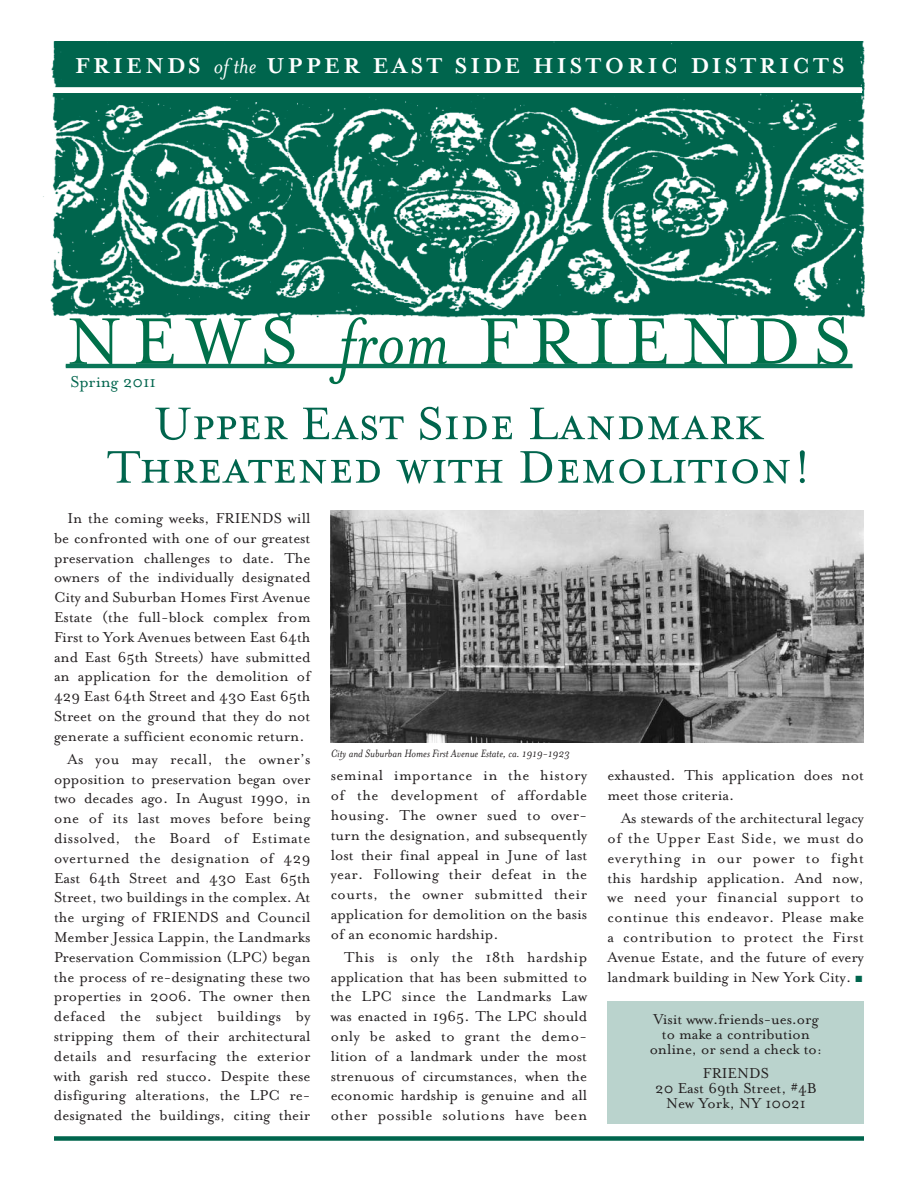
<style>
.page{position:relative;width:918px;height:1188px;background:#fff}
.page>*{position:absolute;margin:0;border:0;box-sizing:border-box;transform-origin:0 0}
.t1{font:52.5px/43.5px "Mrs Eaves Small Caps";color:#00654d;text-align:center}
.t2{font:700 24.75px "Mrs Eaves";letter-spacing:.135em;color:#fff}
.t3{font:18px "Mrs Eaves Roman";color:#00654d}
.t4{font:16.5px/19.8px "Mrs Eaves Roman";color:#231f20;text-align:justify}
.t5{font:italic 12.15px "Mrs Eaves";color:#231f20}
.s1{font-weight:400;font-style:italic}
.s2{color:#00654d}
</style>
<div class="page">
<div style="left:54px;top:1136px;width:810px;height:5px;background:#00654d"></div>
<img style="left:43px;top:42px;width:822px;height:278px">
<svg style="left:70px;top:318px;width:50px;height:46px"></svg>
<svg style="left:136px;top:318px;width:38px;height:46px"></svg>
<svg style="left:185px;top:318px;width:66px;height:46px"></svg>
<svg style="left:264px;top:317px;width:30px;height:47px"></svg>
<svg style="left:329px;top:317px;width:118px;height:67px"></svg>
<svg style="left:481px;top:318px;width:37px;height:46px"></svg>
<svg style="left:533px;top:318px;width:44px;height:46px"></svg>
<svg style="left:591px;top:318px;width:21px;height:46px"></svg>
<svg style="left:629px;top:318px;width:38px;height:46px"></svg>
<svg style="left:684px;top:318px;width:50px;height:46px"></svg>
<svg style="left:751px;top:318px;width:46px;height:46px"></svg>
<svg style="left:818px;top:317px;width:30px;height:47px"></svg>
<div style="left:48px;top:87px;width:813px;height:6px;background:#fff"></div>
<hr style="left:66px;top:364px;width:786px;height:4px;background:#0a7658">
<img style="left:331px;top:511px;width:533px;height:231px">
<div style="left:608px;top:1001px;width:256px;height:123px;background:#bad3cd"></div>
<h2 class="t2" style="left:75px;top:50px;width:771px">FRIENDS <span class="s1">of the</span> UPPER EAST SIDE HISTORIC DISTRICTS</h2>
<p class="t3" style="left:70px;top:370px;width:87px">Spring 2011</p>
<h1 class="t1" style="left:107px;top:399px;width:706px">Upper East Side Landmark<br>Threatened with Demolition!</h1>
<p class="t4" style="left:54px;top:507px;width:258px;text-indent:13px">In the coming weeks, FRIENDS will be confronted with one of our greatest preservation challenges to date. The owners of the individually designated City and Suburban Homes First Avenue Estate (the full-block complex from First to York Avenues between East 64th and East 65th Streets) have submitted an application for the demolition of 429 East 64th Street and 430 East 65th Street on the ground that they do not generate a sufficient economic return.</p>
<p class="t4" style="left:54px;top:748px;width:258px;text-indent:14px">As you may recall, the owner’s opposition to preservation began over two decades ago. In August 1990, in one of its last moves before being dissolved, the Board of Estimate overturned the designation of 429<br>East 64th Street and 430 East 65th Street, two buildings in the complex. At the urging of FRIENDS and Council Member Jessica Lappin, the Landmarks Preservation Commission (LPC) began the process of re-designating these two properties in 2006. The owner then defaced the subject buildings by stripping them of their architectural details and resurfacing the exterior with garish red stucco. Despite these disfiguring alterations, the LPC re&shy;designated the buildings, citing their</p>
<p class="t5" style="left:331px;top:746px;width:241px">City and Suburban Homes First Avenue Estate, ca. 1919-1923</p>
<p class="t4" style="left:331px;top:765px;width:258px">seminal importance in the history of the development of affordable housing. The owner sued to over&shy;turn the designation, and subsequently lost their final appeal in June of last year. Following their defeat in the courts, the owner submitted their application for demolition on the basis of an economic hardship.</p>
<p class="t4" style="left:331px;top:946px;width:258px;text-indent:14px">This is only the 18th hardship application that has been submitted to the LPC since the Landmarks Law was enacted in 1965. The LPC should only be asked to grant the demo&shy;lition of a landmark under the most strenuous of circumstances, when the economic hardship is genuine and all other possible solutions have been</p>
<p class="t4" style="left:607px;top:765px;width:258px">exhausted. This application does not meet those criteria.</p>
<p class="t4" style="left:607px;top:808px;width:258px;text-indent:14px">As stewards of the architectural legacy of the Upper East Side, we must do everything in our power to fight this hardship application. And now, we need your financial support to continue this endeavor. Please make a contribution to protect the First Avenue Estate, and the future of every landmark building in New York City. <span class="s2">■</span></p>
<p class="t4" style="left:650px;top:1011px;width:174px;line-height:15px;text-align:center">Visit www.friends-ues.org to make a contribution online, or send a check to:</p>
<p class="t4" style="left:655px;top:1065px;width:163px;line-height:15px;text-align:center">FRIENDS<br>20 East 69th Street, #4B<br>New York, NY 10021</p>
</div>
